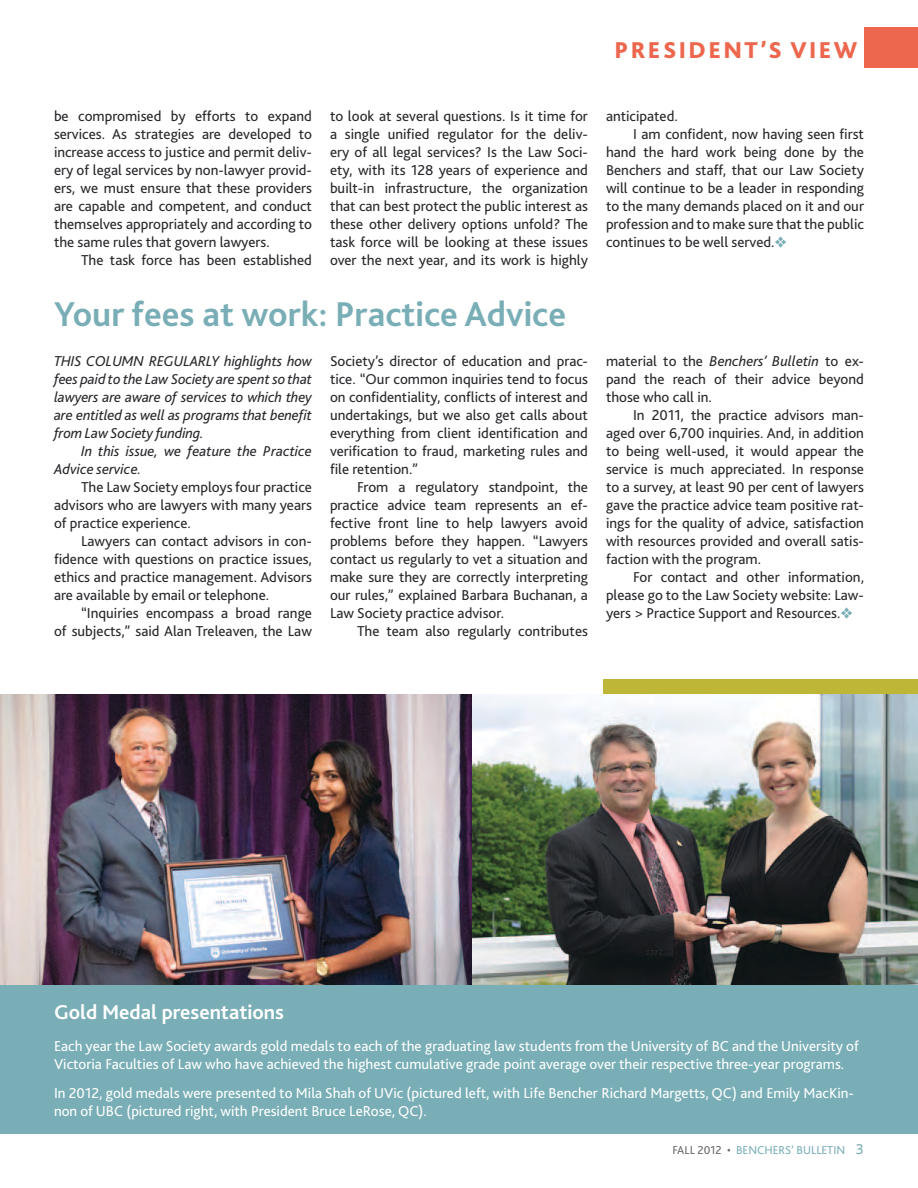
<style>
.page{position:relative;width:918px;height:1188px;background:#fff}
.page>*{position:absolute;margin:0;border:0;box-sizing:border-box;transform-origin:0 0}
.t1{font:700 36px "Bliss 2";color:#79aeb6}
.t2{font:800 24px "Bliss 2";color:#ec674d}
.t3{font:700 21px "Bliss 2";color:#fff}
.t4{font:15px/18px "Bliss 2";color:#27282b;text-align:justify}
.t5{font:15px/18px "Bliss 2";color:#fff}
.t6{font:italic 15px/18px "Bliss 2";letter-spacing:-.01em;color:#27282b;text-align:justify}
.t7{font:12px "Bliss 2";color:#79aeb6}
.s1{color:#79aeb6}
.s2{font-style:italic}
.s3{color:#696a6d}
.s4{font-size:15px}
</style>
<div class="page">
<div style="left:864px;top:27px;width:54px;height:41px;background:#ec674d"></div>
<div style="left:603px;top:679px;width:315px;height:16px;background:#bdb636"></div>
<div style="left:0;top:694px;width:918px;height:440px;background:#79aeb6"></div>
<img style="left:0;top:694px;width:918px;height:291px">
<h2 class="t2" style="left:614px;top:35px;width:17px">PRESIDENT</h2>
<h2 class="t2" style="left:761px;top:35px;width:48px">’S VIEW</h2>
<p class="t4" style="left:54px;top:107px;width:260px">be compromised by efforts to expand services. As strategies are developed to increase access to justice and permit deliv&shy;ery of legal services by non-lawyer provid&shy;ers, we must ensure that these providers are capable and competent, and conduct themselves appropriately and according to the same rules that govern lawyers.</p>
<p class="t4" style="left:81px;top:251px;width:232px">The task force has been established</p>
<p class="t4" style="left:330px;top:107px;width:260px">to look at several questions. Is it time for a single unified regulator for the deliv&shy;ery of all legal services? Is the Law Soci&shy;ety, with its 128 years of experience and built-in infrastructure, the organization that can best protect the public interest as these other delivery options unfold? The task force will be looking at these issues over the next year, and its work is highly</p>
<p class="t4" style="left:606px;top:107px;width:73px">anticipated.</p>
<p class="t4" style="left:633px;top:125px;width:233px">I am confident, now having seen first</p>
<p class="t4" style="left:606px;top:143px;width:260px">hand the hard work being done by the</p>
<p class="t4" style="left:606px;top:161px;width:260px">Benchers and staff, that our Law Society</p>
<p class="t4" style="left:606px;top:179px;width:260px">will continue to be a leader in responding</p>
<p class="t4" style="left:606px;top:197px;width:260px">to the many demands placed on it and our</p>
<p class="t4" style="left:606px;top:215px;width:259px">profession and to make sure that the public</p>
<p class="t4" style="left:606px;top:233px;width:183px">continues to be well served.<span class="s1">❖</span></p>
<h1 class="t1" style="left:54px;top:292px;width:514px">Your fees at work: Practice Advice</h1>
<p class="t6" style="left:54px;top:352px;width:138px">This c ol umn regularl</p>
<p class="t4" style="left:330px;top:352px;width:260px">Society’s director of education and prac&shy;tice. “Our common inquiries tend to focus on confidentiality, conflicts of interest and undertakings, but we also get calls about everything from client identification and verification to fraud, marketing rules and file retention.”</p>
<p class="t4" style="left:330px;top:478px;width:260px;text-indent:27px">From a regulatory standpoint, the practice advice team represents an ef&shy;fective front line to help lawyers avoid problems before they happen. “Lawyers contact us regularly to vet a situation and make sure they are correctly interpreting our rules,” explained Barbara Buchanan, a Law Society practice advisor.</p>
<p class="t4" style="left:357px;top:622px;width:232px">The team also regularly contributes</p>
<p class="t6" style="left:54px;top:352px;width:260px;text-indent:158px">y highlights how fees paid to the Law Society are spent so that lawyers are aware of services to which they are entitled as well as programs that benefit from Law Society funding.</p>
<p class="t6" style="left:54px;top:442px;width:259px;text-indent:27px">In this issue, we feature the Practice<br>Advice service.</p>
<p class="t4" style="left:54px;top:478px;width:260px;text-indent:27px">The Law Society employs four practice advisors who are lawyers with many years of practice experience.</p>
<p class="t4" style="left:54px;top:532px;width:260px;text-indent:27px">Lawyers can contact advisors in con&shy;fidence with questions on practice issues, ethics and practice management. Advisors are available by email or telephone.</p>
<p class="t4" style="left:54px;top:604px;width:260px;text-align:right">“Inquiries encompass a broad range<br>of subjects,” said Alan Treleaven, the Law</p>
<p class="t4" style="left:606px;top:352px;width:259px">material to the <span class="s2">Benchers’ Bulletin</span> to ex&shy;pand the reach of their advice beyond those who call in.</p>
<p class="t4" style="left:606px;top:406px;width:260px;text-indent:27px">In 2011, the practice advisors man&shy;aged over 6,700 inquiries. And, in addition to being well-used, it would appear the service is much appreciated. In response to a survey, at least 90 per cent of lawyers gave the practice advice team positive rat&shy;ings for the quality of advice, satisfaction with resources provided and overall satis&shy;faction with the program.</p>
<p class="t4" style="left:606px;top:568px;width:260px;text-indent:27px">For contact and other information, please go to the Law Society website: Law&shy;yers &gt; Practice Support and Resources.<span class="s1">❖</span></p>
<h3 class="t3" style="left:54px;top:999px;width:232px">Gold Medal presentations</h3>
<p class="t5" style="left:54px;top:1037px;width:806px">Each year the Law Society awards gold medals to each of the graduating law students from the University of BC and the University of<br>Victoria Faculties of Law who have achieved the highest cumulative grade point average over their respective three-year programs.</p>
<p class="t5" style="left:54px;top:1083px;width:801px">In 2012, gold medals were presented to Mila Shah of UVic (pictured left, with Life Bencher Richard Margetts, QC) and Emily MacKin&shy;non of UBC (pictured right, with President Bruce LeRose, QC).</p>
<p class="t7" style="left:672px;top:1143px;width:193px"><span class="s3">FALL 2012 •</span> BENCHERS’ BULLETIN <span class="s4">3</span></p>
</div>
